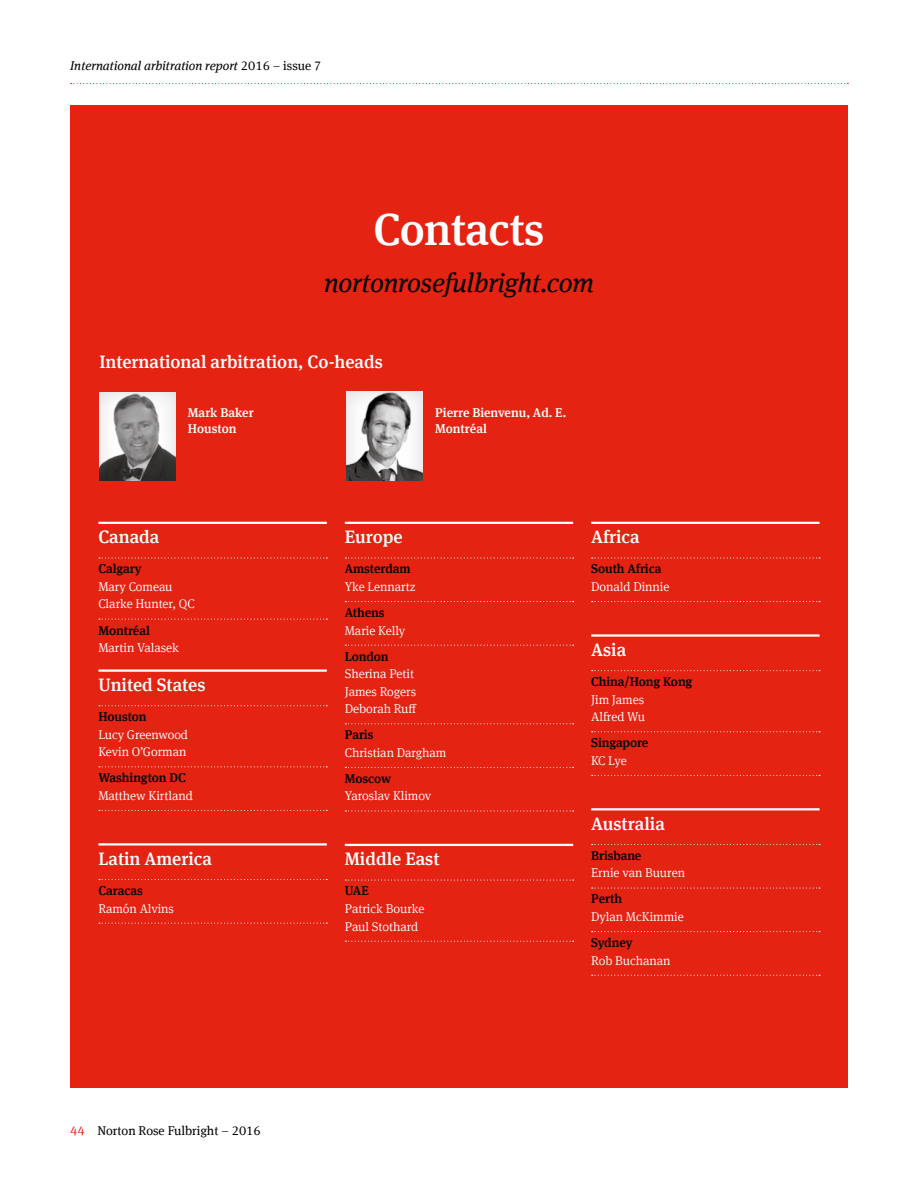
<style>
.page{position:relative;width:918px;height:1188px;background:#fff}
.page>*{position:absolute;margin:0;border:0;box-sizing:border-box;transform-origin:0 0}
.t1{font:500 45px "Meta Serif Offc Pro";letter-spacing:-.015em;color:#fff}
.t2{font:italic 27px "Meta Serif Offc Pro";letter-spacing:-.01em;color:#000}
.t3{font:500 18px "Meta Serif Offc Pro";color:#fff}
.t4{font:300 12.75px/17.5px "Meta Serif Offc Pro";letter-spacing:-.005em;color:#fff}
.t5{font:500 12.75px "Meta Serif Offc Pro";letter-spacing:-.005em;color:#000}
.t6{font:500 12.75px/15.8px "Meta Serif Offc Pro";color:#fff}
.t7{font:italic 12.75px "Meta Serif Offc Pro";color:#000}
.t8{font:12.75px "Meta Serif Offc Pro";color:#000}
.s1{font-style:normal}
.s2{color:#e42313}
</style>
<div class="page">
<div style="left:70px;top:105px;width:778px;height:982px;background:#e42313"></div>
<div style="left:98px;top:391px;width:78px;height:90px;background:#000;opacity:.15"></div>
<div style="left:346px;top:391px;width:78px;height:90px;background:#000;opacity:.15"></div>
<hr style="left:98px;top:522px;width:229px;height:2px;background:#fff">
<svg style="left:99px;top:557px;width:228px;height:2px"></svg>
<svg style="left:99px;top:619px;width:228px;height:1px"></svg>
<hr style="left:98px;top:669px;width:229px;height:3px;background:#fff">
<svg style="left:99px;top:705px;width:228px;height:1px"></svg>
<svg style="left:99px;top:766px;width:228px;height:1px"></svg>
<svg style="left:99px;top:810px;width:228px;height:1px"></svg>
<hr style="left:98px;top:843px;width:229px;height:3px;background:#fff">
<svg style="left:99px;top:879px;width:228px;height:1px"></svg>
<svg style="left:99px;top:923px;width:228px;height:1px"></svg>
<hr style="left:345px;top:522px;width:228px;height:2px;background:#fff">
<svg style="left:345px;top:557px;width:229px;height:2px"></svg>
<svg style="left:345px;top:601px;width:229px;height:1px"></svg>
<svg style="left:345px;top:645px;width:229px;height:1px"></svg>
<svg style="left:345px;top:723px;width:229px;height:1px"></svg>
<svg style="left:345px;top:767px;width:229px;height:1px"></svg>
<svg style="left:345px;top:810px;width:229px;height:2px"></svg>
<hr style="left:345px;top:844px;width:228px;height:2px;background:#fff">
<svg style="left:345px;top:880px;width:229px;height:1px"></svg>
<svg style="left:345px;top:941px;width:229px;height:1px"></svg>
<hr style="left:591px;top:522px;width:229px;height:2px;background:#fff">
<svg style="left:592px;top:557px;width:228px;height:2px"></svg>
<svg style="left:592px;top:601px;width:228px;height:1px"></svg>
<hr style="left:591px;top:634px;width:229px;height:3px;background:#fff">
<svg style="left:592px;top:670px;width:228px;height:1px"></svg>
<svg style="left:592px;top:731px;width:228px;height:1px"></svg>
<svg style="left:592px;top:775px;width:228px;height:1px"></svg>
<hr style="left:591px;top:808px;width:229px;height:2px;background:#fff">
<svg style="left:592px;top:844px;width:228px;height:1px"></svg>
<svg style="left:592px;top:888px;width:228px;height:1px"></svg>
<svg style="left:592px;top:931px;width:228px;height:1px"></svg>
<svg style="left:592px;top:975px;width:228px;height:1px"></svg>
<svg style="left:71px;top:83px;width:777px;height:1px"></svg>
<p class="t7" style="left:70px;top:56px;width:253px">International arbitration report <span class="s1">2016 – issue 7</span></p>
<h1 class="t1" style="left:374px;top:195px;width:172px">Contacts</h1>
<h2 class="t2" style="left:324px;top:263px;width:271px">nortonrosefulbright.com</h2>
<h3 class="t3" style="left:99px;top:348px;width:285px">International arbitration, Co-heads</h3>
<p class="t6" style="left:188px;top:404px;width:67px">Mark Baker<br>Houston</p>
<p class="t6" style="left:435px;top:404px;width:133px">Pierre Bienvenu, Ad. E.<br>Montréal</p>
<h3 class="t3" style="left:98px;top:523px;width:62px">Canada</h3>
<p class="t5" style="left:98px;top:559px;width:45px">Calgary</p>
<p class="t4" style="left:98px;top:577px;width:98px">Mary Comeau<br>Clarke Hunter, QC</p>
<p class="t5" style="left:98px;top:620px;width:53px">Montréal</p>
<p class="t4" style="left:98px;top:638px;width:82px">Martin Valasek</p>
<h3 class="t3" style="left:98px;top:671px;width:109px">United States</h3>
<p class="t5" style="left:98px;top:707px;width:50px">Houston</p>
<p class="t4" style="left:98px;top:725px;width:91px">Lucy Greenwood<br>Kevin O’Gorman</p>
<p class="t5" style="left:98px;top:768px;width:89px">Washington DC</p>
<p class="t4" style="left:98px;top:786px;width:96px">Matthew Kirtland</p>
<h3 class="t3" style="left:98px;top:845px;width:115px">Latin America</h3>
<p class="t5" style="left:98px;top:881px;width:46px">Caracas</p>
<p class="t4" style="left:98px;top:899px;width:77px">Ramón Alvins</p>
<h3 class="t3" style="left:345px;top:523px;width:59px">Europe</h3>
<p class="t5" style="left:345px;top:559px;width:67px">Amsterdam</p>
<p class="t4" style="left:345px;top:577px;width:72px">Yke Lennartz</p>
<p class="t5" style="left:345px;top:603px;width:41px">Athens</p>
<p class="t4" style="left:345px;top:621px;width:62px">Marie Kelly</p>
<p class="t5" style="left:345px;top:646px;width:45px">London</p>
<p class="t4" style="left:345px;top:664px;width:73px">Sherina Petit<br>James Rogers<br>Deborah Ruff</p>
<p class="t5" style="left:345px;top:725px;width:30px">Paris</p>
<p class="t4" style="left:345px;top:743px;width:103px">Christian Dargham</p>
<p class="t5" style="left:345px;top:769px;width:48px">Moscow</p>
<p class="t4" style="left:345px;top:787px;width:88px">Yaroslav Klimov</p>
<h3 class="t3" style="left:345px;top:845px;width:96px">Middle East</h3>
<p class="t5" style="left:345px;top:881px;width:25px">UAE</p>
<p class="t4" style="left:345px;top:899px;width:81px">Patrick Bourke<br>Paul Stothard</p>
<h3 class="t3" style="left:591px;top:523px;width:50px">Africa</h3>
<p class="t5" style="left:591px;top:559px;width:72px">South Africa</p>
<p class="t4" style="left:591px;top:577px;width:80px">Donald Dinnie</p>
<h3 class="t3" style="left:591px;top:636px;width:36px">Asia</h3>
<p class="t5" style="left:591px;top:672px;width:103px">China/Hong Kong</p>
<p class="t4" style="left:591px;top:690px;width:56px">Jim James<br>Alfred Wu</p>
<p class="t5" style="left:591px;top:733px;width:59px">Singapore</p>
<p class="t4" style="left:591px;top:751px;width:37px">KC Lye</p>
<h3 class="t3" style="left:591px;top:810px;width:75px">Australia</h3>
<p class="t5" style="left:591px;top:846px;width:52px">Brisbane</p>
<p class="t4" style="left:591px;top:864px;width:95px">Ernie van Buuren</p>
<p class="t5" style="left:591px;top:889px;width:32px">Perth</p>
<p class="t4" style="left:591px;top:907px;width:94px">Dylan McKimmie</p>
<p class="t5" style="left:591px;top:933px;width:43px">Sydney</p>
<p class="t4" style="left:591px;top:951px;width:81px">Rob Buchanan</p>
<p class="t8" style="left:70px;top:1122px;width:192px"><span class="s2">44</span> Norton Rose Fulbright – 2016</p>
</div>
